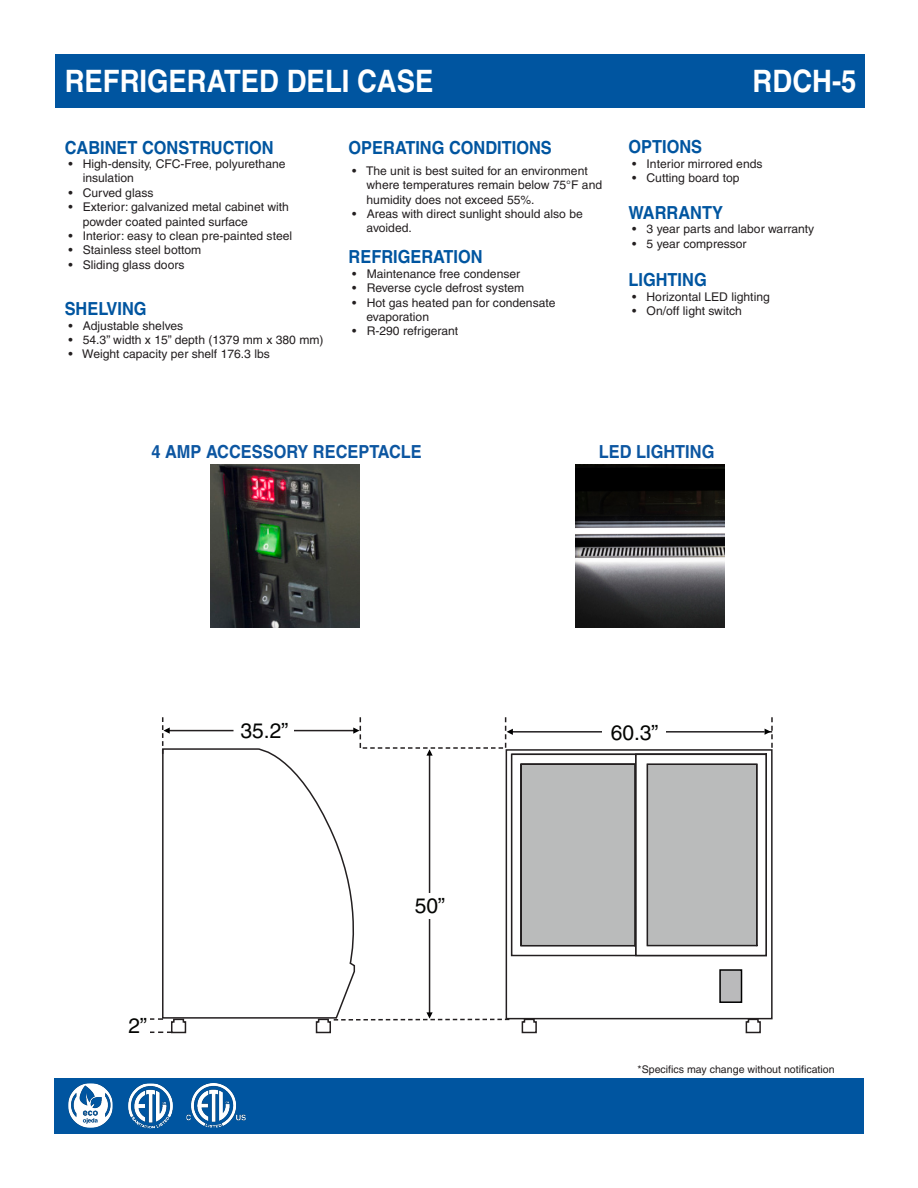
<style>
.page{position:relative;width:918px;height:1188px;background:#fff}
.page>*{position:absolute;margin:0;border:0;box-sizing:border-box;transform-origin:0 0}
.t1{font:700 30.9px "Helvetica";color:#fff;scale:.89 1}
.t2{font:21px "Helvetica";color:#040503}
.t3{font:700 18px "Helvetica";color:#0055a0;scale:.91 1}
.t4{font:700 18px "Helvetica";color:#0c56a1;scale:.91 1}
.t5{font:12px/14.4px "Helvetica";color:#231f20}
.t6{font:10.5px "Helvetica";color:#231f20}
</style>
<div class="page">
<div style="left:56px;top:54px;width:810px;height:53px;background:#0055a0"></div>
<div style="left:54px;top:1078px;width:810px;height:56px;background:#0055a0"></div>
<img style="left:128px;top:1084px;width:45px;height:44px">
<img style="left:68px;top:1083px;width:45px;height:45px">
<img style="left:187px;top:1083px;width:59px;height:45px">
<hr style="left:511px;top:731px;width:254px;height:2px;background:#231f20">
<hr style="left:429px;top:754px;width:1px;height:262px;background:#231f20">
<div style="left:403px;top:893px;width:53px;height:26px;background:#fff"></div>
<hr style="left:272px;top:730px;width:83px;height:1px;background:#231f20">
<hr style="left:168px;top:730px;width:66px;height:1px;background:#231f20">
<svg style="left:162px;top:717px;width:8px;height:29px"></svg>
<svg style="left:353px;top:717px;width:160px;height:39px"></svg>
<div style="left:234px;top:722px;width:60px;height:17px;background:#fff"></div>
<svg style="left:162px;top:748px;width:202px;height:271px"></svg>
<div style="left:506px;top:749px;width:267px;height:270px;border:2px solid #231f20"></div>
<svg style="left:521px;top:1018px;width:17px;height:16px"></svg>
<svg style="left:745px;top:1018px;width:17px;height:16px"></svg>
<svg style="left:315px;top:1012px;width:194px;height:22px"></svg>
<svg style="left:150px;top:1018px;width:37px;height:16px"></svg>
<svg style="left:511px;top:753px;width:9px;height:203px"></svg>
<svg style="left:520px;top:717px;width:253px;height:239px"></svg>
<div style="left:719px;top:969px;width:23px;height:34px;background:#bababb;border:2px solid #000"></div>
<img style="left:575px;top:464px;width:150px;height:164px">
<img style="left:210px;top:464px;width:150px;height:164px">
<p class="t1" style="left:65px;top:62px;width:416px">REFRIGERATED DELI CASE</p>
<p class="t1" style="left:753px;top:62px;width:118px">RDCH-5</p>
<p class="t3" style="left:65px;top:136px;width:231px">CABINET CONSTRUCTION</p>
<p class="t5" style="left:83px;top:157px;width:204px;text-indent:-14px">• High-density, CFC-Free, polyurethane insulation</p>
<p class="t5" style="left:68px;top:185px;width:87px">• Curved glass</p>
<p class="t5" style="left:83px;top:200px;width:208px;text-indent:-14px">• Exterior: galvanized metal cabinet with powder coated painted surface</p>
<p class="t5" style="left:68px;top:229px;width:225px">• Interior: easy to clean pre-painted steel</p>
<p class="t5" style="left:68px;top:243px;width:134px">• Stainless steel bottom</p>
<p class="t5" style="left:68px;top:257px;width:118px">• Sliding glass doors</p>
<p class="t3" style="left:65px;top:298px;width:92px">SHELVING</p>
<p class="t5" style="left:68px;top:318px;width:116px">• Adjustable shelves</p>
<p class="t5" style="left:68px;top:333px;width:257px">• 54.3” width x 15” depth (1379 mm x 380 mm)</p>
<p class="t5" style="left:68px;top:347px;width:203px">• Weight capacity per shelf 176.3 lbs</p>
<p class="t3" style="left:628px;top:136px;width:83px">OPTIONS</p>
<p class="t5" style="left:632px;top:156px;width:132px">• Interior mirrored ends</p>
<p class="t5" style="left:632px;top:171px;width:109px">• Cutting board top</p>
<p class="t3" style="left:349px;top:136px;width:225px">OPERATING CONDITIONS</p>
<p class="t5" style="left:367px;top:163px;width:237px;text-indent:-14px">• The unit is best suited for an environment where temperatures remain below 75°F and humidity does not exceed 55%.</p>
<p class="t5" style="left:367px;top:207px;width:218px;text-indent:-14px">• Areas with direct sunlight should also be avoided.</p>
<p class="t3" style="left:628px;top:201px;width:105px">WARRANTY</p>
<p class="t5" style="left:632px;top:222px;width:184px">• 3 year parts and labor warranty</p>
<p class="t5" style="left:632px;top:236px;width:116px">• 5 year compressor</p>
<p class="t3" style="left:349px;top:246px;width:149px">REFRIGERATION</p>
<p class="t5" style="left:352px;top:266px;width:169px">• Maintenance free condenser</p>
<p class="t5" style="left:352px;top:281px;width:173px">• Reverse cycle defrost system</p>
<p class="t5" style="left:367px;top:295px;width:191px;text-indent:-14px">• Hot gas heated pan for condensate evaporation</p>
<p class="t5" style="left:352px;top:324px;width:108px">• R-290 refrigerant</p>
<p class="t3" style="left:628px;top:269px;width:88px">LIGHTING</p>
<p class="t5" style="left:632px;top:289px;width:139px">• Horizontal LED lighting</p>
<p class="t5" style="left:632px;top:303px;width:111px">• On/off light switch</p>
<p class="t4" style="left:151px;top:441px;width:299px">4 AMP ACCESSORY RECEPTACLE</p>
<p class="t4" style="left:599px;top:441px;width:129px">LED LIGHTING</p>
<p class="t2" style="left:241px;top:719px;width:49px">35.2”</p>
<p class="t2" style="left:129px;top:1014px;width:20px">2”</p>
<p class="t2" style="left:415px;top:894px;width:32px">50”</p>
<p class="t2" style="left:611px;top:720px;width:49px">60.3”</p>
<p class="t6" style="left:638px;top:1063px;width:199px">*Specifics may change without notification</p>
</div>
